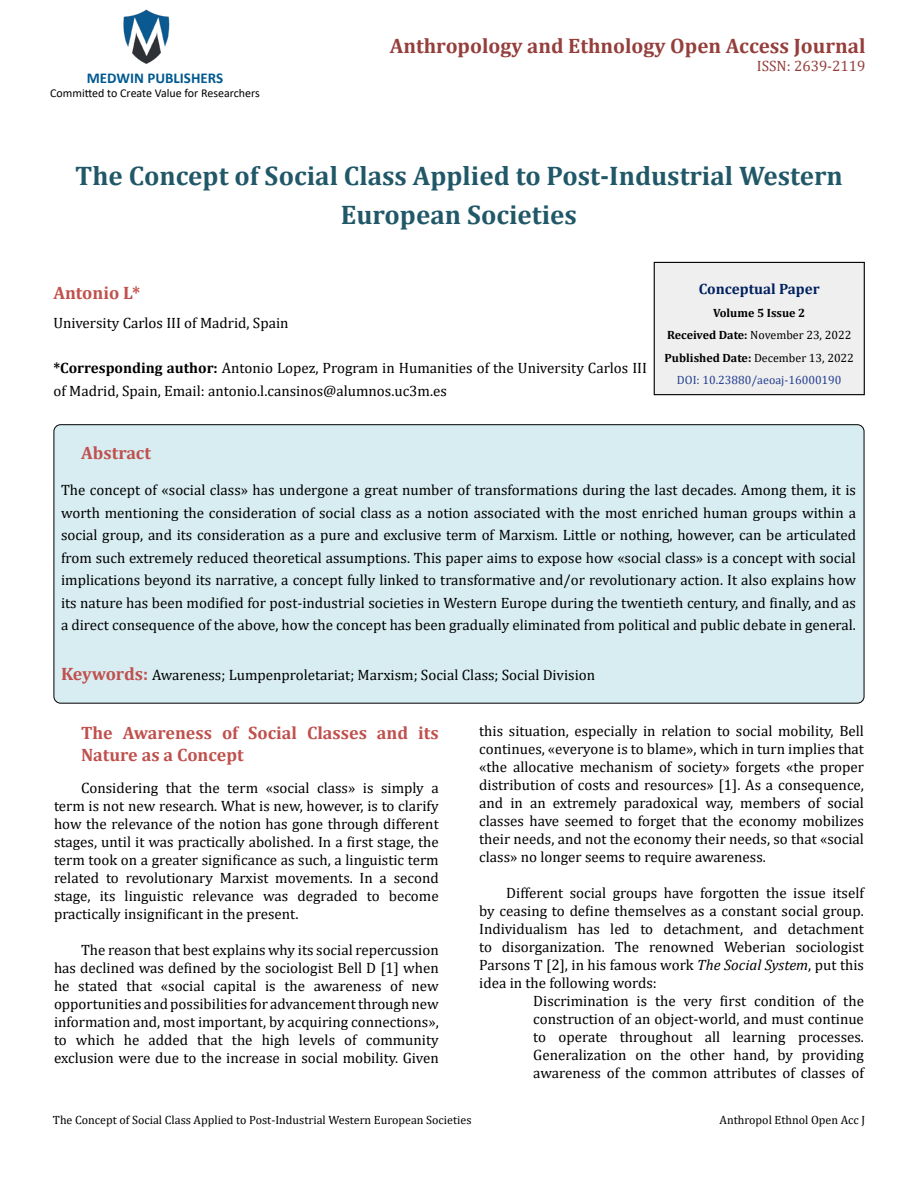
<style>
.page{position:relative;width:918px;height:1188px;background:#fff}
.page>*{position:absolute;margin:0;border:0;box-sizing:border-box;transform-origin:0 0}
.t1{font:700 27px/39px "Cambria";color:#215868;text-align:center}
.t2{font:700 21px "Cambria";color:#953f3c}
.t3{font:700 18px/22.5px "Cambria";color:#c0504d}
.t4{font:15px/18px "Cambria";color:#000;text-align:justify}
.t5{font:700 15px "Calibri";color:#005991}
.t6{font:700 15px "Cambria";color:#002060}
.t7{font:15px "Cambria";color:#953f3c}
.t8{font:700 12px/22.5px "Cambria";color:#000;text-align:center}
.t9{font:12px "Cambria";color:#000}
.t10{font:12px "Calibri";color:#000}
.s1{font-weight:700}
.s2{font-weight:400}
.s3{font-weight:400;color:#25408f}
.s4{font-weight:700;font-size:18px;color:#c0504d}
.s5{font-style:italic}
</style>
<div class="page">
<img style="left:123px;top:9px;width:47px;height:55px">
<div style="left:654px;top:262px;width:210px;height:133px;background:#efefef"></div>
<div style="left:654px;top:262px;width:211px;height:133px;border:1px solid #000"></div>
<div style="left:54px;top:425px;width:810px;height:278px;background:#d8edf2;border-radius:7px"></div>
<p class="t5" style="left:87px;top:67px;width:138px">MEDWIN PUBLISHERS</p>
<p class="t10" style="left:50px;top:85px;width:211px">Committed to Create Value for Researchers</p>
<h2 class="t2" style="left:390px;top:31px;width:477px">Anthropology and Ethnology Open Access Journal</h2>
<p class="t7" style="left:757px;top:57px;width:110px">ISSN: 2639-2119</p>
<h1 class="t1" style="left:75px;top:156px;width:769px">The Concept of Social Class Applied to Post-Industrial Western<br>European Societies</h1>
<p class="t3" style="left:53px;top:281px;width:88px">Antonio L*</p>
<p class="t4" style="left:53px;top:314px;width:237px">University Carlos III of Madrid, Spain</p>
<p class="t4" style="left:53px;top:357px;width:595px;line-height:22.5px"><span class="s1">*Corresponding author:</span> Antonio Lopez, Program in Humanities of the University Carlos III of Madrid, Spain, Email: antonio.l.cansinos@alumnos.uc3m.es</p>
<p class="t6" style="left:699px;top:278px;width:123px">Conceptual Paper</p>
<p class="t8" style="left:665px;top:301px;width:191px">Volume 5 Issue 2<br>Received Date: <span class="s2">November 23, 2022<br></span>Published Date: <span class="s2">December 13, 2022<br></span><span class="s3">DOI: 10.23880/aeoaj-16000190</span></p>
<p class="t3" style="left:81px;top:441px;width:71px">Abstract</p>
<p class="t4" style="left:61px;top:479px;width:797px;line-height:22.5px">The concept of «social class» has undergone a great number of transformations during the last decades. Among them, it is worth mentioning the consideration of social class as a notion associated with the most enriched human groups within a social group, and its consideration as a pure and exclusive term of Marxism. Little or nothing, however, can be articulated from such extremely reduced theoretical assumptions. This paper aims to expose how «social class» is a concept with social implications beyond its narrative, a concept fully linked to transformative and/or revolutionary action. It also explains how its nature has been modified for post-industrial societies in Western Europe during the twentieth century, and finally, and as a direct consequence of the above, how the concept has been gradually eliminated from political and public debate in general.</p>
<p class="t4" style="left:61px;top:666px;width:536px"><span class="s4">Keywords:</span> Awareness; Lumpenproletariat; Marxism; Social Class; Social Division</p>
<p class="t3" style="left:81px;top:721px;width:359px">The Awareness of Social Classes and its<br>Nature as a Concept</p>
<p class="t4" style="left:54px;top:779px;width:386px;text-indent:27px">Considering that the term «social class» is simply a term is not new research. What is new, however, is to clarify how the relevance of the notion has gone through different stages, until it was practically abolished. In a first stage, the term took on a greater significance as such, a linguistic term related to revolutionary Marxist movements. In a second stage, its linguistic relevance was degraded to become practically insignificant in the present.</p>
<p class="t4" style="left:54px;top:941px;width:386px;text-indent:27px">The reason that best explains why its social repercussion has declined was defined by the sociologist Bell D [1] when he stated that «social capital is the awareness of new opportunities and possibilities for advancement through new information and, most important, by acquiring connections», to which he added that the high levels of community exclusion were due to the increase in social mobility. Given</p>
<p class="t4" style="left:479px;top:722px;width:386px">this situation, especially in relation to social mobility, Bell continues, «everyone is to blame», which in turn implies that «the allocative mechanism of society» forgets «the proper distribution of costs and resources» [1]. As a consequence, and in an extremely paradoxical way, members of social classes have seemed to forget that the economy mobilizes their needs, and not the economy their needs, so that «social class» no longer seems to require awareness.</p>
<p class="t4" style="left:479px;top:884px;width:386px;text-indent:27px">Different social groups have forgotten the issue itself by ceasing to define themselves as a constant social group.<br>Individualism has led to detachment, and detachment to disorganization. The renowned Weberian sociologist Parsons T [2], in his famous work <span class="s5">The Social System</span>, put this idea in the following words:</p>
<p class="t4" style="left:533px;top:992px;width:332px">Discrimination is the very first condition of the construction of an object-world, and must continue to operate throughout all learning processes.<br>Generalization on the other hand, by providing awareness of the common attributes of classes of</p>
<p class="t9" style="left:53px;top:1113px;width:420px">The Concept of Social Class Applied to Post-Industrial Western European Societies</p>
<p class="t9" style="left:720px;top:1113px;width:147px">Anthropol Ethnol Open Acc J</p>
</div>
